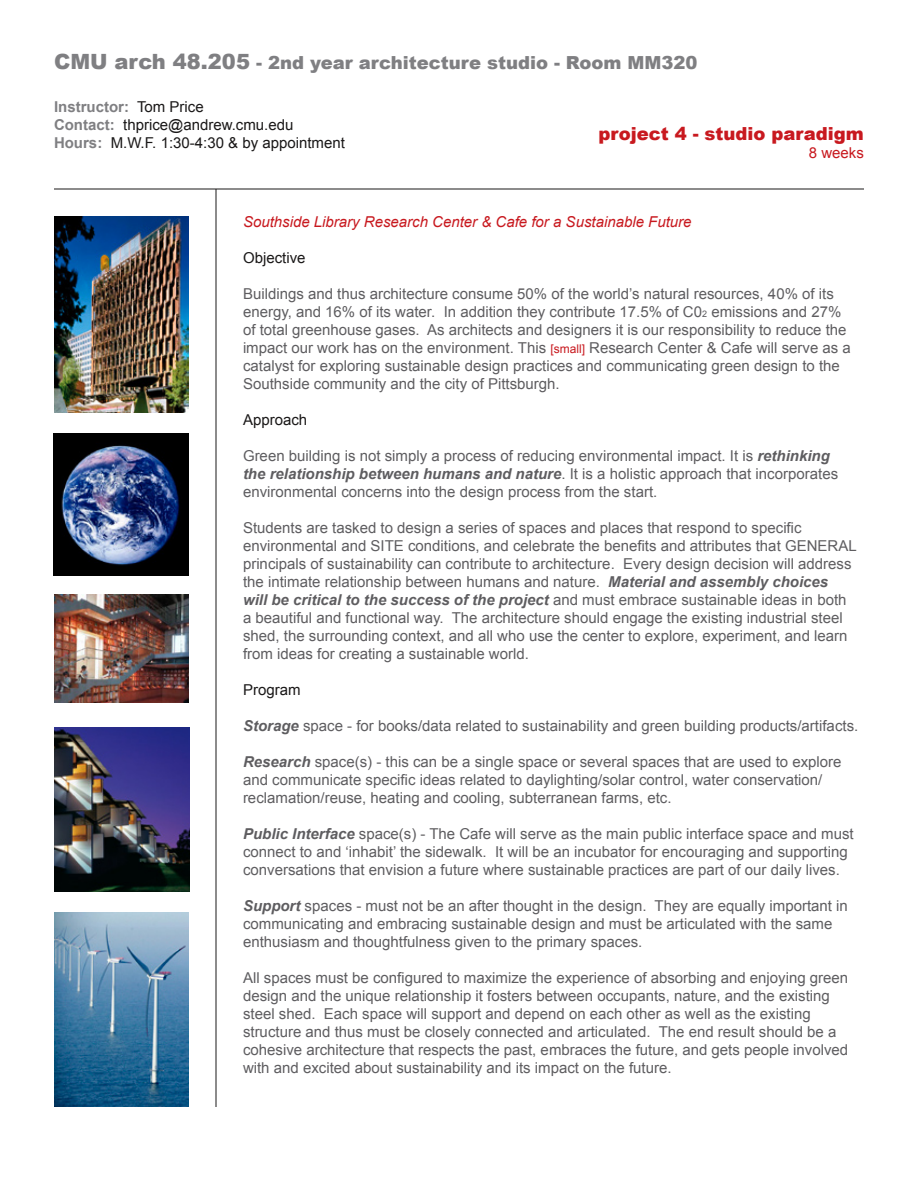
<style>
.page{position:relative;width:918px;height:1188px;background:#fff}
.page>*{position:absolute;margin:0;border:0;box-sizing:border-box;transform-origin:0 0}
.t1{font:900 18px "Arial";color:#7f7f82}
.t2{font:900 18px "Arial";color:#c8191f}
.t3{font:15px/18px "Arial";color:#5e5d60}
.t4{font:15px/18px "Arial";color:#1a1818}
.t5{font:italic 15px "Arial";color:#c8191f}
.t6{font:15px "Arial";color:#c8191f}
.s1{font-size:21px}
.s2{font-weight:700;color:#7f7f82}
.s3{font-size:9px}
.s4{font-size:12px;color:#c8191f}
.s5{font-weight:700;font-style:italic}
</style>
<div class="page">
<hr style="left:216px;top:189px;width:1px;height:918px;background:#1a1818">
<hr style="left:54px;top:189px;width:810px;height:1px;background:#1a1818">
<img style="left:54px;top:216px;width:135px;height:197px">
<img style="left:54px;top:594px;width:135px;height:109px">
<img style="left:54px;top:434px;width:135px;height:141px">
<img style="left:54px;top:727px;width:135px;height:165px">
<img style="left:54px;top:913px;width:135px;height:194px">
<p class="t1" style="left:54px;top:53px;width:645px"><span class="s1">CMU arch 48.205</span> - 2nd year architecture studio - Room MM320</p>
<p class="t4" style="left:54px;top:98px;width:292px"><span class="s2">Instructor:</span> Tom Price<br><span class="s2">Contact:</span> thprice@andrew.cmu.edu<br><span class="s2">Hours:</span> M.W.F. 1:30-4:30 &amp; by appointment</p>
<p class="t2" style="left:598px;top:123px;width:267px">project 4 - studio paradigm</p>
<p class="t6" style="left:809px;top:144px;width:57px">8 weeks</p>
<p class="t5" style="left:243px;top:213px;width:450px">Southside Library Research Center &amp; Cafe for a Sustainable Future</p>
<p class="t4" style="left:243px;top:249px;width:64px">Objective</p>
<p class="t3" style="left:243px;top:285px;width:609px">Buildings and thus architecture consume 50% of the world’s natural resources, 40% of its energy, and 16% of its water. In addition they contribute 17.5% of C0<span class="s3">2</span> emissions and 27% of total greenhouse gases. As architects and designers it is our responsibility to reduce the impact our work has on the environment. This <span class="s4">[small]</span> Research Center &amp; Cafe will serve as a catalyst for exploring sustainable design practices and communicating green design to the Southside community and the city of Pittsburgh.</p>
<p class="t4" style="left:243px;top:411px;width:66px">Approach</p>
<p class="t3" style="left:243px;top:447px;width:597px">Green building is not simply a process of reducing environmental impact. It is <span class="s5">rethinking the relationship between humans and nature</span>. It is a holistic approach that incorporates environmental concerns into the design process from the start.</p>
<p class="t3" style="left:243px;top:519px;width:615px">Students are tasked to design a series of spaces and places that respond to specific environmental and SITE conditions, and celebrate the benefits and attributes that GENERAL principals of sustainability can contribute to architecture. Every design decision will address the intimate relationship between humans and nature. <span class="s5">Material and assembly choices<br>will be critical to the success of the project</span> and must embrace sustainable ideas in both a beautiful and functional way. The architecture should engage the existing industrial steel shed, the surrounding context, and all who use the center to explore, experiment, and learn from ideas for creating a sustainable world.</p>
<p class="t4" style="left:243px;top:681px;width:59px">Program</p>
<p class="t3" style="left:243px;top:717px;width:617px"><span class="s5">Storage</span> space - for books/data related to sustainability and green building products/artifacts.</p>
<p class="t3" style="left:243px;top:753px;width:600px"><span class="s5">Research</span> space(s) - this can be a single space or several spaces that are used to explore and communicate specific ideas related to daylighting/solar control, water conservation/ reclamation/reuse, heating and cooling, subterranean farms, etc.</p>
<p class="t3" style="left:243px;top:825px;width:612px"><span class="s5">Public Interface</span> space(s) - The Cafe will serve as the main public interface space and must connect to and ‘inhabit’ the sidewalk. It will be an incubator for encouraging and supporting conversations that envision a future where sustainable practices are part of our daily lives.</p>
<p class="t3" style="left:243px;top:897px;width:607px"><span class="s5">Support</span> spaces - must not be an after thought in the design. They are equally important in communicating and embracing sustainable design and must be articulated with the same enthusiasm and thoughtfulness given to the primary spaces.</p>
<p class="t3" style="left:243px;top:969px;width:607px">All spaces must be configured to maximize the experience of absorbing and enjoying green design and the unique relationship it fosters between occupants, nature, and the existing steel shed. Each space will support and depend on each other as well as the existing structure and thus must be closely connected and articulated. The end result should be a cohesive architecture that respects the past, embraces the future, and gets people involved with and excited about sustainability and its impact on the future.</p>
</div>
